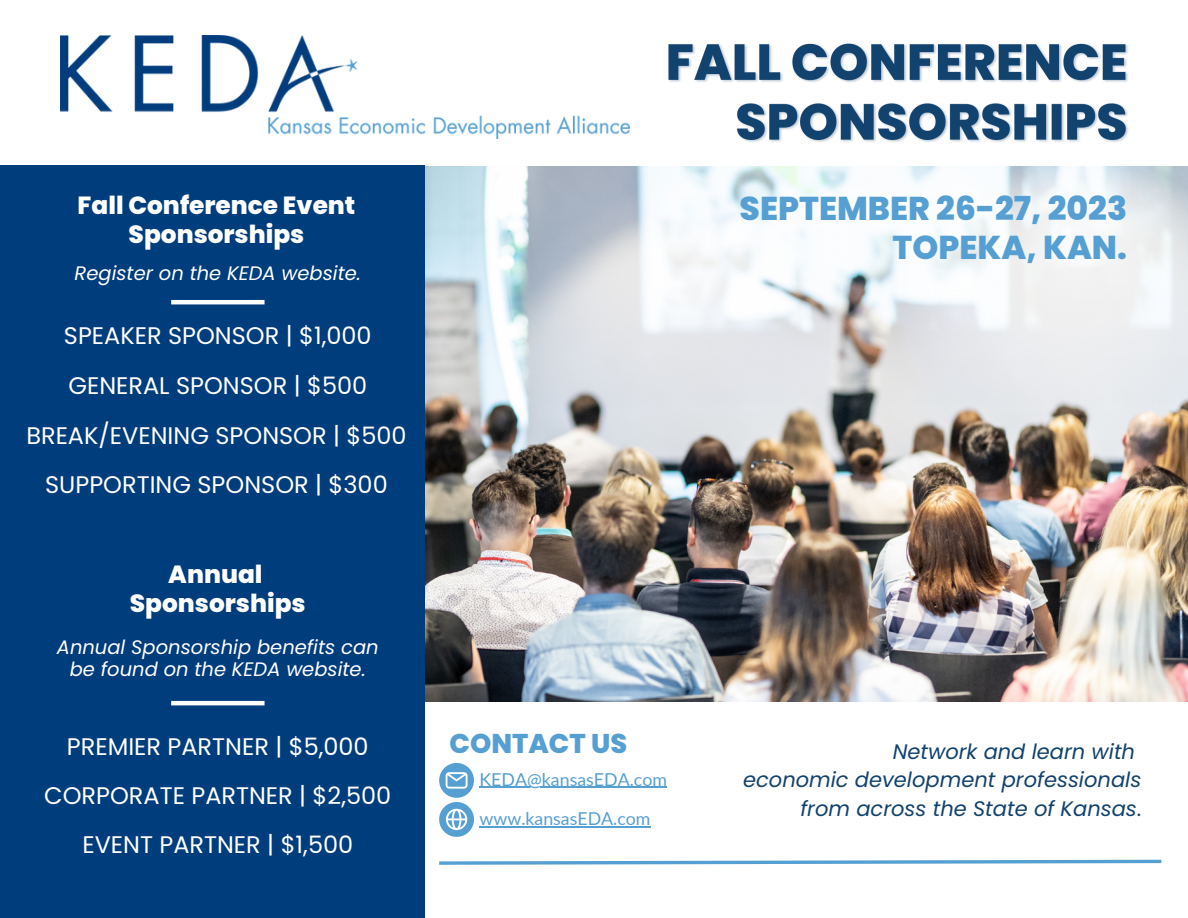
<style>
.page{position:relative;width:1188px;height:918px;background:#fff}
.page>*{position:absolute;margin:0;border:0;box-sizing:border-box;transform-origin:0 0}
.t1{font:800 33px/38.2px "Poppins";color:#559fd3;text-align:right}
.t2{font:800 27.15px "Poppins";color:#559fd3}
.t3{font:800 24.75px/29px "Poppins";color:#fff;text-align:center}
.t4{font:24px/48.9px "Poppins";color:#fff;text-align:center}
.t5{font:italic 21px/28.2px "Poppins";color:#12426e;text-align:right}
.t6{font:italic 19.5px/22.5px "Poppins";color:#fff;text-align:center}
.t7{font:17.7px "Lato";color:#559fd3}
.s1{font-style:normal}
</style>
<div class="page">
<img style="left:424px;top:167px;width:764px;height:534px">
<svg style="left:439px;top:859px;width:723px;height:6px"></svg>
<div style="left:0;top:166px;width:424px;height:752px;background:#003d7d"></div>
<hr style="left:171px;top:300px;width:94px;height:4px;background:#fff">
<img style="left:61px;top:36px;width:569px;height:102px">
<img style="left:668px;top:43px;width:461px;height:99px">
<hr style="left:171px;top:701px;width:94px;height:4px;background:#fff">
<svg style="left:439px;top:763px;width:35px;height:74px"></svg>
<hr style="left:480px;top:787px;width:187px;height:1px;background:#559fd3">
<hr style="left:480px;top:826px;width:171px;height:1px;background:#559fd3">
<p class="t3" style="left:78px;top:191px;width:279px">Fall Conference Event<br>Sponsorships</p>
<p class="t6" style="left:75px;top:262px;width:288px">Register on the KEDA website.</p>
<p class="t4" style="left:64px;top:311px;width:309px">SPEAKER SPONSOR | $1,000</p>
<p class="t4" style="left:68px;top:361px;width:300px">GENERAL SPONSOR | $500</p>
<p class="t4" style="left:26px;top:411px;width:382px">BREAK/EVENING SPONSOR | $500</p>
<p class="t4" style="left:45px;top:460px;width:344px">SUPPORTING SPONSOR | $300</p>
<p class="t3" style="left:130px;top:560px;width:177px">Annual<br>Sponsorships</p>
<p class="t6" style="left:57px;top:636px;width:323px">Annual Sponsorship benefits can be found on the KEDA website.</p>
<p class="t4" style="left:44px;top:722px;width:349px">PREMIER PARTNER | $5,000<br>CORPORATE PARTNER | $2,500<br>EVENT PARTNER | $1,500</p>
<p class="t2" style="left:450px;top:724px;width:179px">CONTACT US</p>
<p class="t7" style="left:480px;top:768px;width:189px">KEDA@kansasEDA.com</p>
<p class="t7" style="left:480px;top:807px;width:173px">www.kansasEDA.com</p>
<h1 class="t1" style="left:740px;top:190px;width:389px">SEPTEMBER 26-27, 2023<br>TOPEKA, KAN.</h1>
<p class="t5" style="left:743px;top:738px;width:400px">Network and learn with<br>economic development professionals from across the State of Kansas<span class="s1">.</span></p>
</div>
